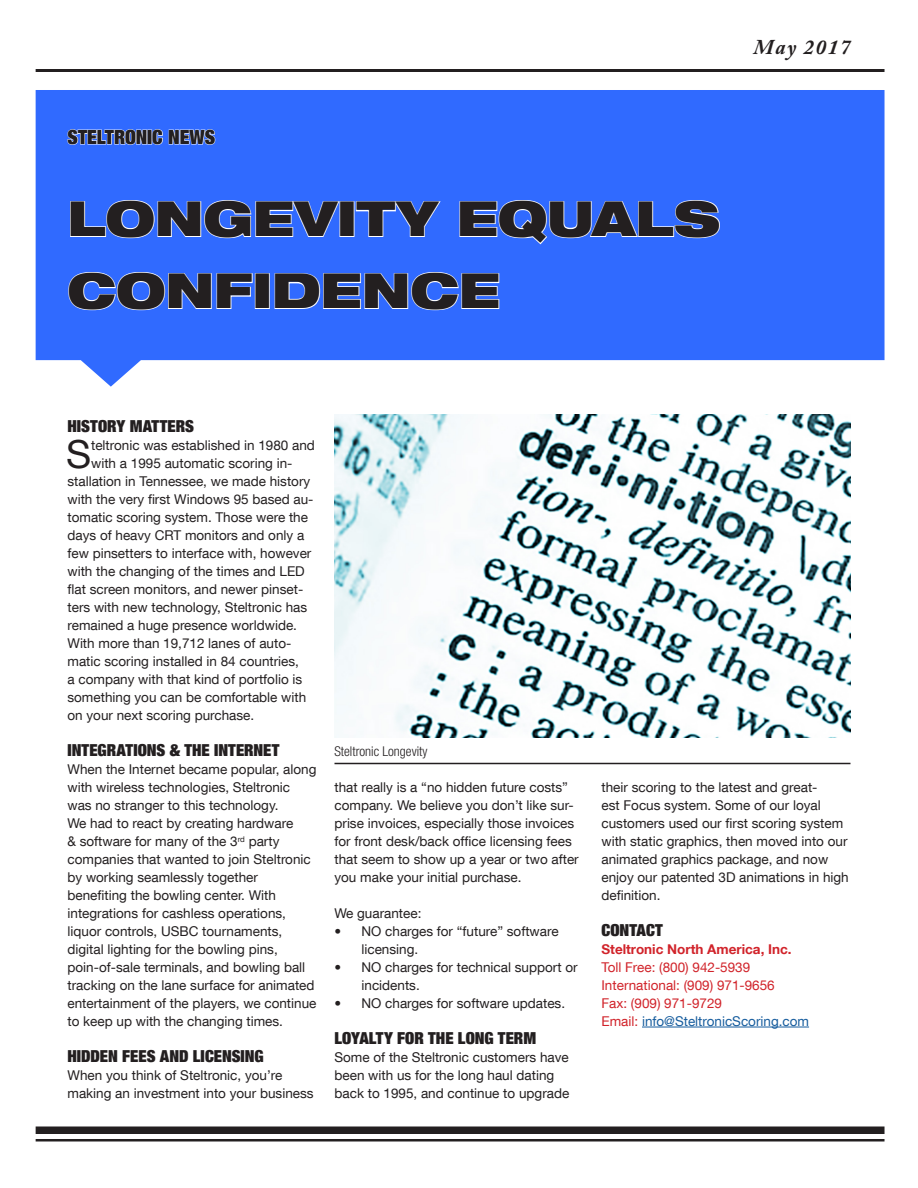
<style>
.page{position:relative;width:918px;height:1188px;background:#fff}
.page>*{position:absolute;margin:0;border:0;box-sizing:border-box;transform-origin:0 0}
.Headline{font:900 expanded 48px/72px "Helvetica Neue LT Com";letter-spacing:-.005em;color:#231f20}
.Body_Text{font:38.7px "Helvetica Neue LT Com";color:#231f20}
.t1{font:italic 700 21px "Adobe Caslon Pro";letter-spacing:.075em;color:#231f20}
.Subhead{font:900 condensed 19.5px "Helvetica Neue LT Com";letter-spacing:-.005em;color:#231f20}
.Subhead-2{font:900 condensed 16.5px "Helvetica Neue LT Com";color:#231f20}
.Body_Text-2{font:13.5px/18px "Helvetica Neue LT Com";color:#231f20}
.Subhead-3{font:13.5px/18px "Helvetica Neue LT Com";color:#231f20}
.Body_Text-3{font:13.5px "Helvetica Neue LT Com";color:#d1232a}
.Body_Text-4{font:13.5px "Helvetica Neue LT Com";color:#175d9e}
.Body_Text-5{font:700 13.5px "Helvetica Neue LT Com";color:#d1232a}
.t2{font:300 condensed 13.5px "Helvetica Neue LT Com";color:#231f20}
.s1{color:#d1232a}
</style>
<div class="page">
<svg style="left:36px;top:90px;width:849px;height:297px;background:#467aff"></svg>
<svg style="left:67px;top:122px;width:149px;height:35px;background:#5282ff"></svg>
<svg style="left:69px;top:199px;width:272px;height:40px;background:#5181ff"></svg>
<div style="left:339px;top:201px;width:15px;height:36px;border:2px solid #fff"></div>
<svg style="left:355px;top:200px;width:87px;height:38px;background:#4b7dff"></svg>
<svg style="left:459px;top:199px;width:262px;height:46px;background:#4e80ff"></svg>
<svg style="left:67px;top:271px;width:186px;height:40px;background:#5181ff"></svg>
<div style="left:255px;top:273px;width:15px;height:36px;border:2px solid #fff"></div>
<svg style="left:274px;top:271px;width:226px;height:40px;background:#5484ff"></svg>
<img style="left:334px;top:414px;width:516px;height:324px">
<hr style="left:334px;top:763px;width:516px;height:1px;background:#231f20">
<div style="left:36px;top:1126px;width:849px;height:8px;background:#231f20"></div>
<hr style="left:36px;top:1139px;width:849px;height:3px;background:#231f20">
<hr style="left:36px;top:69px;width:849px;height:3px;background:#231f20">
<hr style="left:642px;top:1027px;width:167px;height:1px;background:#175d9e">
<p class="Subhead" style="left:68px;top:125px;width:149px">STELTRONIC NEWS</p>
<p class="Headline" style="left:68px;top:182px;width:654px">LONGEVITY EQUALS<br>CONFIDENCE</p>
<p class="t1" style="left:754px;top:34px;width:98px">May 2017</p>
<p class="Subhead-2" style="left:68px;top:416px;width:128px">HISTORY MATTERS</p>
<p class="Body_Text" style="left:66px;top:430px;width:27px">S</p>
<p class="Body_Text-2" style="left:91px;top:436px;width:225px">teltronic was established in 1980 and</p>
<p class="Body_Text-2" style="left:91px;top:454px;width:203px">with a 1995 automatic scoring in-</p>
<p class="Body_Text-2" style="left:68px;top:472px;width:244px">stallation in Tennessee, we made history</p>
<p class="Body_Text-2" style="left:68px;top:490px;width:248px">with the very first Windows 95 based au-</p>
<p class="Body_Text-2" style="left:68px;top:508px;width:242px">tomatic scoring system. Those were the</p>
<p class="Body_Text-2" style="left:68px;top:526px;width:238px">days of heavy CRT monitors and only a</p>
<p class="Body_Text-2" style="left:68px;top:544px;width:245px">few pinsetters to interface with, however</p>
<p class="Body_Text-2" style="left:68px;top:562px;width:239px">with the changing of the times and LED</p>
<p class="Body_Text-2" style="left:68px;top:580px;width:237px">flat screen monitors, and newer pinset-</p>
<p class="Body_Text-2" style="left:68px;top:598px;width:241px">ters with new technology, Steltronic has</p>
<p class="Body_Text-2" style="left:68px;top:616px;width:231px">remained a huge presence worldwide.</p>
<p class="Body_Text-2" style="left:68px;top:634px;width:225px">With more than 19,712 lanes of auto-</p>
<p class="Body_Text-2" style="left:68px;top:652px;width:233px">matic scoring installed in 84 countries,</p>
<p class="Body_Text-2" style="left:68px;top:670px;width:236px">a company with that kind of portfolio is</p>
<p class="Body_Text-2" style="left:68px;top:688px;width:240px">something you can be comfortable with</p>
<p class="Body_Text-2" style="left:68px;top:706px;width:188px">on your next scoring purchase.</p>
<p class="Subhead-2" style="left:68px;top:740px;width:213px">INTEGRATIONS &amp; THE INTERNET</p>
<p class="Subhead-3" style="left:68px;top:760px;width:251px">When the Internet became popular, along with wireless technologies, Steltronic was no stranger to this technology.<br>We had to react by creating hardware<br>&amp; software for many of the 3<sup>rd</sup> party companies that wanted to join Steltronic by working seamlessly together benefiting the bowling center. With integrations for cashless operations, liquor controls, USBC tournaments, digital lighting for the bowling pins, poin-of-sale terminals, and bowling ball tracking on the lane surface for animated entertainment of the players, we continue to keep up with the changing times.</p>
<p class="Subhead-2" style="left:68px;top:1046px;width:198px">HIDDEN FEES AND LICENSING</p>
<p class="Body_Text-2" style="left:68px;top:1066px;width:248px">When you think of Steltronic, you’re making an investment into your business</p>
<p class="t2" style="left:334px;top:743px;width:94px">Steltronic Longevity</p>
<p class="Body_Text-2" style="left:334px;top:778px;width:246px">that really is a “no hidden future costs” company. We believe you don’t like sur&shy;prise invoices, especially those invoices for front desk/back office licensing fees that seem to show up a year or two after you make your initial purchase.</p>
<p class="Body_Text-2" style="left:334px;top:904px;width:88px">We guarantee:</p>
<p class="Subhead-3" style="left:362px;top:922px;width:199px;text-indent:-27px">• NO charges for “future” software licensing.</p>
<p class="Subhead-3" style="left:362px;top:958px;width:218px;text-indent:-27px">• NO charges for technical support or incidents.</p>
<p class="Subhead-3" style="left:334px;top:994px;width:232px">• NO charges for software updates.</p>
<p class="Subhead-2" style="left:334px;top:1028px;width:203px">LOYALTY FOR THE LONG TERM</p>
<p class="Body_Text-2" style="left:334px;top:1048px;width:236px">Some of the Steltronic customers have been with us for the long haul dating back to 1995, and continue to upgrade</p>
<p class="Body_Text-2" style="left:602px;top:778px;width:249px">their scoring to the latest and great-<br>est Focus system. Some of our loyal customers used our first scoring system with static graphics, then moved into our animated graphics package, and now enjoy our patented 3D animations in high definition.</p>
<p class="Subhead-2" style="left:602px;top:920px;width:63px">CONTACT</p>
<p class="Body_Text-5" style="left:602px;top:941px;width:192px">Steltronic North America, Inc.</p>
<p class="Body_Text-3" style="left:602px;top:959px;width:150px">Toll Free: (800) 942-5939</p>
<p class="Body_Text-3" style="left:602px;top:977px;width:175px">International: (909) 971-9656</p>
<p class="Body_Text-3" style="left:602px;top:995px;width:122px">Fax: (909) 971-9729</p>
<p class="Body_Text-4" style="left:602px;top:1013px;width:209px"><span class="s1">Email:</span> info@SteltronicScoring.com</p>
</div>
